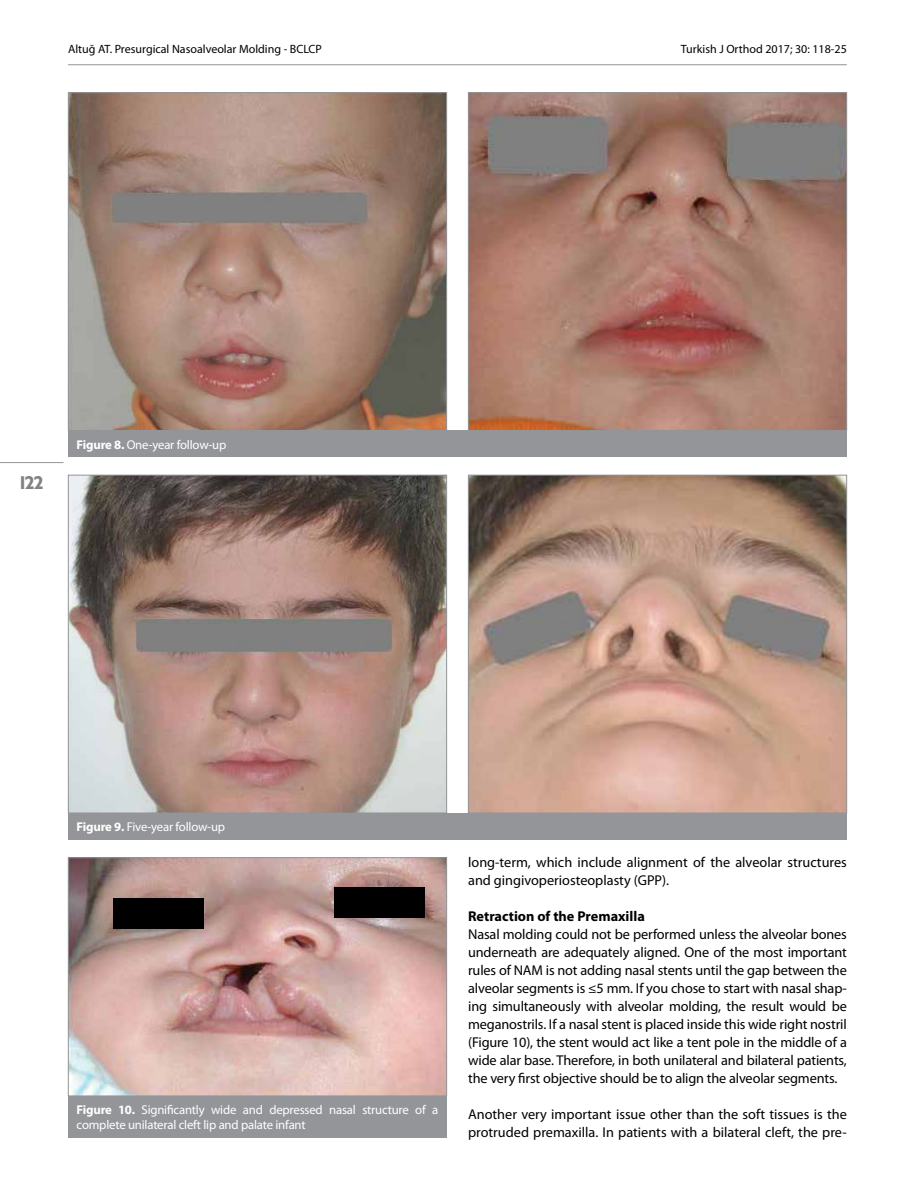
<style>
.page{position:relative;width:915px;height:1191px;background:#fff}
.page>*{position:absolute;margin:0;border:0;box-sizing:border-box;transform-origin:0 0}
.t1{font:18px "billcorporatenarrow super";color:#808285}
.t2{font:14.25px/18px "Myriad Pro";color:#000}
.t3{font:700 14.25px "Myriad Pro";color:#000}
.t4{font:12.75px/15.3px "Myriad Pro";letter-spacing:-.015em;color:#fff}
.t5{font:12px "Myriad Pro";color:#000}
.s1{font-weight:700}
</style>
<div class="page">
<img style="left:70px;top:94px;width:374px;height:335px">
<div style="left:68px;top:430px;width:778px;height:27px;background:#939598"></div>
<img style="left:470px;top:94px;width:374px;height:335px">
<div style="left:468px;top:92px;width:378px;height:339px;border:1px solid #939598"></div>
<img style="left:70px;top:477px;width:374px;height:334px">
<div style="left:68px;top:475px;width:378px;height:338px;border:1px solid #939598"></div>
<div style="left:68px;top:813px;width:778px;height:26px;background:#939598"></div>
<img style="left:470px;top:477px;width:374px;height:334px">
<div style="left:468px;top:475px;width:378px;height:338px;border:1px solid #939598"></div>
<img style="left:70px;top:859px;width:374px;height:235px">
<div style="left:68px;top:857px;width:378px;height:239px;border:1px solid #939598"></div>
<div style="left:68px;top:1096px;width:378px;height:41px;background:#939598"></div>
<div style="left:113px;top:898px;width:90px;height:31px;background:#000"></div>
<div style="left:334px;top:886px;width:90px;height:31px;background:#000"></div>
<hr style="left:68px;top:64px;width:778px;height:1px;background:#939598">
<hr style="left:0;top:462px;width:63px;height:1px;background:#939598">
<p class="t5" style="left:68px;top:42px;width:255px">Altuğ AT. Presurgical Nasoalveolar Molding - BCLCP</p>
<p class="t5" style="left:680px;top:42px;width:168px">Turkish J Orthod 2017; 30: 118-25</p>
<p class="t1" style="left:20px;top:470px;width:25px">122</p>
<p class="t4" style="left:77px;top:436px;width:151px"><span class="s1">Figure 8.</span> One-year follow-up</p>
<p class="t4" style="left:77px;top:819px;width:150px"><span class="s1">Figure 9.</span> Five-year follow-up</p>
<p class="t4" style="left:77px;top:1101px;width:363px"><span class="s1">Figure 10.</span> Significantly wide and depressed nasal structure of a complete unilateral cleft lip and palate infant</p>
<p class="t2" style="left:468px;top:853px;width:380px">long-term, which include alignment of the alveolar structures and gingivoperiosteoplasty (GPP).</p>
<p class="t3" style="left:468px;top:907px;width:178px">Retraction of the Premaxilla</p>
<p class="t2" style="left:468px;top:925px;width:380px;text-align:justify">Nasal molding could not be performed unless the alveolar bones underneath are adequately aligned. One of the most important rules of NAM is not adding nasal stents until the gap between the alveolar segments is ≤5 mm. If you chose to start with nasal shap&shy;ing simultaneously with alveolar molding, the result would be meganostrils. If a nasal stent is placed inside this wide right nostril (Figure 10), the stent would act like a tent pole in the middle of a wide alar base. Therefore, in both unilateral and bilateral patients, the very first objective should be to align the alveolar segments.</p>
<p class="t2" style="left:468px;top:1105px;width:380px">Another very important issue other than the soft tissues is the protruded premaxilla. In patients with a bilateral cleft, the pre-</p>
</div>
